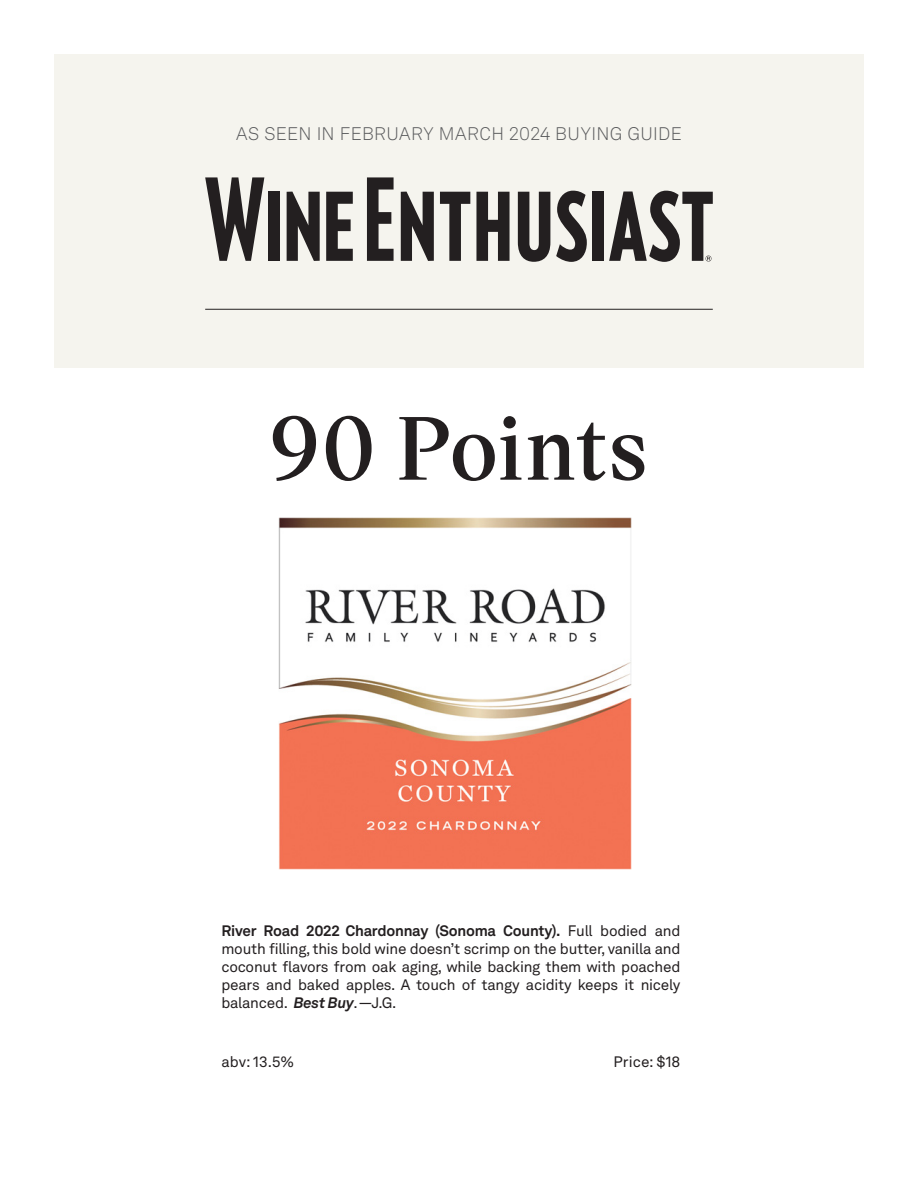
<style>
.page{position:relative;width:918px;height:1188px;background:#fff}
.page>*{position:absolute;margin:0;border:0;box-sizing:border-box;transform-origin:0 0}
.Points_Large{font:600 87px "Victor Serif";letter-spacing:.01em;color:#231f20}
.As_Seen_In{font:300 18px "Akkurat LL Pan";letter-spacing:.02em;color:#57585a}
.BODY_TEXT_WINE{font:15px/18px "Akkurat LL Pan";letter-spacing:-.015em;color:#231f20;text-align:justify}
.ABV_PRICES{font:15px "Akkurat LL Pan";letter-spacing:.005em;color:#231f20}
.s1{font-weight:700}
.s2{font-weight:700;font-style:italic}
</style>
<div class="page">
<div style="left:54px;top:54px;width:810px;height:314px;background:#f5f4ee"></div>
<svg style="left:205px;top:177px;width:59px;height:84px"></svg>
<div style="left:268px;top:192px;width:11px;height:69px;background:#231f20"></div>
<svg style="left:287px;top:192px;width:33px;height:69px"></svg>
<svg style="left:326px;top:192px;width:27px;height:69px"></svg>
<svg style="left:367px;top:177px;width:27px;height:84px"></svg>
<svg style="left:401px;top:192px;width:33px;height:69px"></svg>
<svg style="left:440px;top:192px;width:30px;height:69px"></svg>
<svg style="left:476px;top:192px;width:34px;height:69px"></svg>
<svg style="left:518px;top:192px;width:32px;height:70px"></svg>
<svg style="left:556px;top:191px;width:31px;height:71px"></svg>
<div style="left:593px;top:192px;width:11px;height:69px;background:#231f20"></div>
<svg style="left:609px;top:191px;width:104px;height:71px"></svg>
<hr style="left:205px;top:309px;width:508px;height:1px;background:#231f20">
<img style="left:279px;top:517px;width:353px;height:353px">
<p class="As_Seen_In" style="left:236px;top:121px;width:447px">AS SEEN IN FEBRUARY MARCH 2024 BUYING GUIDE</p>
<p class="Points_Large" style="left:270px;top:390px;width:379px">90 Points</p>
<p class="BODY_TEXT_WINE" style="left:221px;top:921px;width:461px"><span class="s1">River Road 2022 Chardonnay (Sonoma County).</span> Full bodied and mouth filling, this bold wine doesn’t scrimp on the butter, vanilla and coconut flavors from oak aging, while backing them with poached pears and baked apples. A touch of tangy acidity keeps it nicely balanced. <span class="s2">Best Buy</span>. —J.G.</p>
<p class="ABV_PRICES" style="left:221px;top:1050px;width:74px">abv: 13.5%</p>
<p class="ABV_PRICES" style="left:613px;top:1050px;width:69px">Price: $18</p>
</div>
